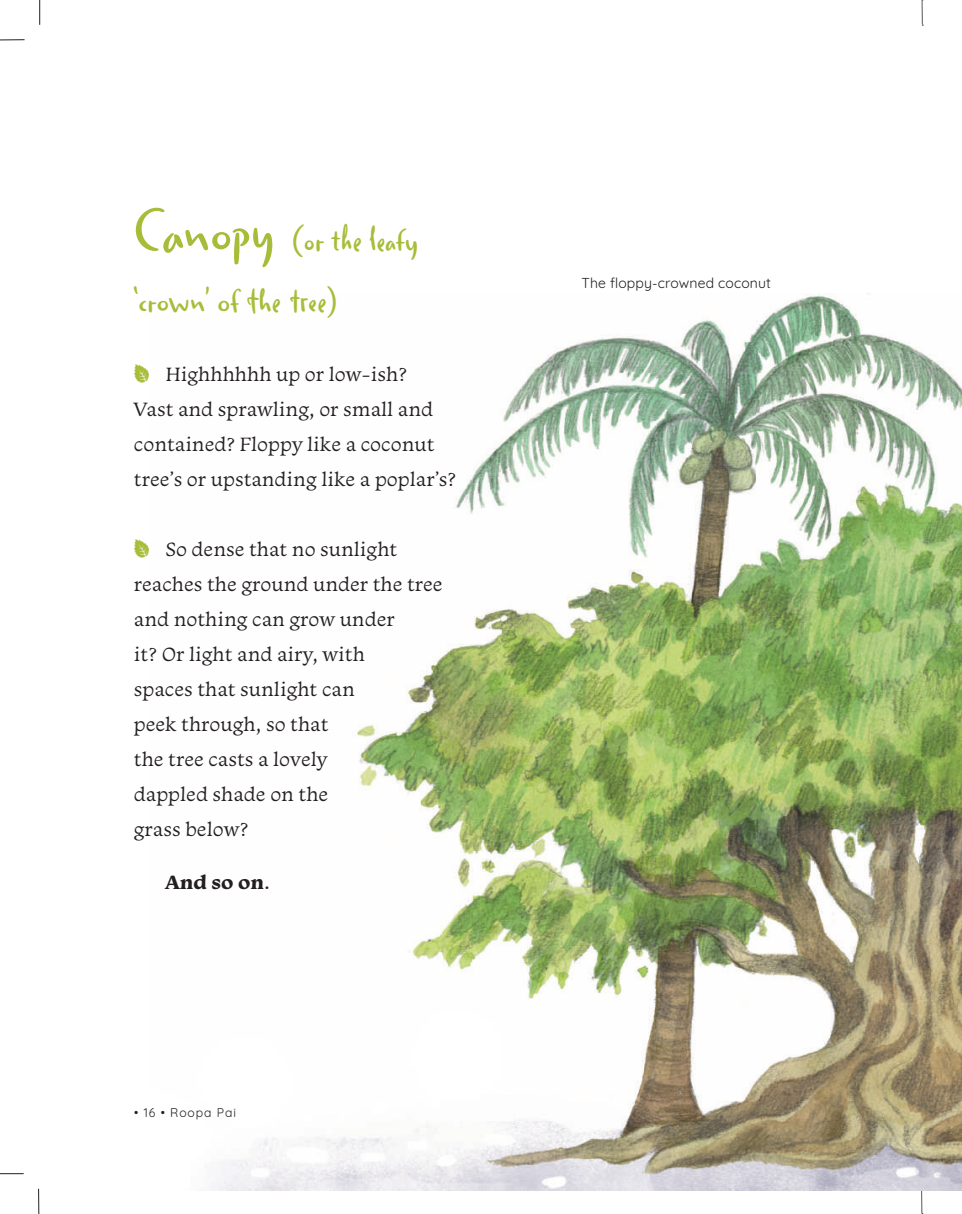
<style>
.page{position:relative;width:962px;height:1214px;background:#fff}
.page>*{position:absolute;margin:0;border:0;box-sizing:border-box;transform-origin:0 0}
.t1{font:600 35px/61.2px "Duffy Script";color:#a7bd39}
.t2{font:20.12px/35px "Monarcha";color:#231f20}
.t3{font:700 20.12px "Monarcha";color:#231f20}
.t4{font:14px "Quicksand";letter-spacing:.01em;color:#231f20}
.t5{font:12.25px "Quicksand";letter-spacing:.08em;color:#231f20}
.s1{font-size:61.25px}
.s2{font-family:"Leafs";font-size:28px;color:#a7bd39}
.s3{font-weight:400}
</style>
<div class="page">
<svg style="left:39px;top:0;width:1px;height:25px"></svg>
<svg style="left:0;top:39px;width:25px;height:1px"></svg>
<svg style="left:0;top:1173px;width:24px;height:1px"></svg>
<svg style="left:38px;top:1188px;width:1px;height:25px"></svg>
<svg style="left:921px;top:0;width:2px;height:26px"></svg>
<svg style="left:921px;top:1189px;width:1px;height:25px"></svg>
<img style="left:211px;top:293px;width:750px;height:896px">
<h1 class="t1" style="left:134px;top:209px;width:286px"><span class="s1">Canopy</span> (or the leafy ‘crown’ of the tree)</h1>
<p class="t2" style="left:134px;top:356px;width:324px"><span class="s2">Y</span> Highhhhhh up or low-ish?<br>Vast and sprawling, or small and contained? Floppy like a coconut tree’s or upstanding like a poplar’s?</p>
<p class="t2" style="left:134px;top:531px;width:310px"><span class="s2">Y</span> So dense that no sunlight reaches the ground under the tree and nothing can grow under<br>it? Or light and airy, with<br>spaces that sunlight can<br>peek through, so that<br>the tree casts a lovely<br>dappled shade on the<br>grass below?</p>
<p class="t3" style="left:165px;top:868px;width:106px">And so on<span class="s3">.</span></p>
<p class="t5" style="left:134px;top:1103px;width:103px">• 16 • Roopa Pai</p>
<p class="t4" style="left:581px;top:272px;width:191px">The floppy-crowned coconut</p>
</div>
